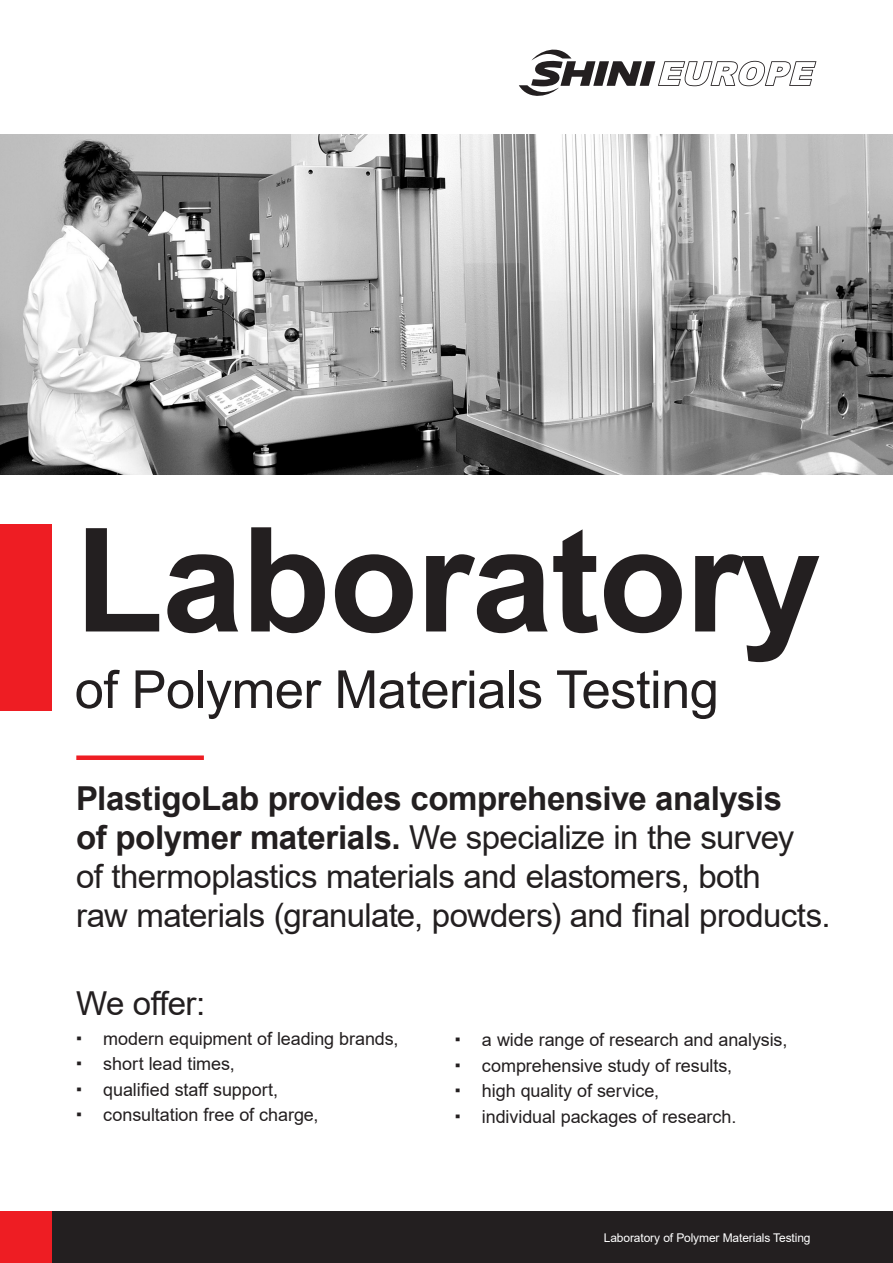
<style>
.page{position:relative;width:893px;height:1263px;background:#fff}
.page>*{position:absolute;margin:0;border:0;box-sizing:border-box;transform-origin:0 0}
.t1{font:700 145.5px "Arial";letter-spacing:-.01em;color:#231f20}
.t2{font:52.5px "Arial";letter-spacing:-.01em;color:#231f20}
.t3{font:33px/39px "Arial";letter-spacing:-.02em;color:#231f20}
.t4{font:18px/25.5px "Arial";letter-spacing:-.005em;color:#231f20}
.t5{font:12px "Arial";letter-spacing:-.01em;color:#fff}
.s1{font-weight:700}
.s2{font-weight:900}
</style>
<div class="page">
<img style="left:0;top:135px;width:893px;height:340px">
<div style="left:76px;top:755px;width:128px;height:5px;background:#ee1d23"></div>
<svg style="left:519px;top:49px;width:297px;height:47px"></svg>
<div style="left:0;top:524px;width:51px;height:186px;background:#ee1d23"></div>
<div style="left:0;top:1212px;width:893px;height:51px;background:#231f20"></div>
<div style="left:0;top:1212px;width:51px;height:51px;background:#ee1d23"></div>
<h1 class="t1" style="left:75px;top:478px;width:748px">Laboratory</h1>
<h2 class="t2" style="left:75px;top:653px;width:646px">of Polymer Materials Testing</h2>
<h3 class="t3" style="left:76px;top:779px;width:756px"><span class="s1">PlastigoLab provides comprehensive analysis<br>of polymer materials.</span> We specialize in the survey<br>of thermoplastics materials and elastomers, both<br>raw materials (granulate, powders) and final products.</h3>
<h3 class="t3" style="left:76px;top:983px;width:130px">We offer:</h3>
<p class="t4" style="left:76px;top:1025px;width:324px"><span class="s2">∙</span> modern equipment of leading brands, <span class="s2">∙</span> short lead times,<br><span class="s2">∙</span> qualified staff support,<br><span class="s2">∙</span> consultation free of charge,</p>
<p class="t4" style="left:455px;top:1027px;width:334px"><span class="s2">∙</span> a wide range of research and analysis, <span class="s2">∙</span> comprehensive study of results,<br><span class="s2">∙</span> high quality of service,<br><span class="s2">∙</span> individual packages of research.</p>
<p class="t5" style="left:604px;top:1229px;width:208px">Laboratory of Polymer Materials Testing</p>
</div>
